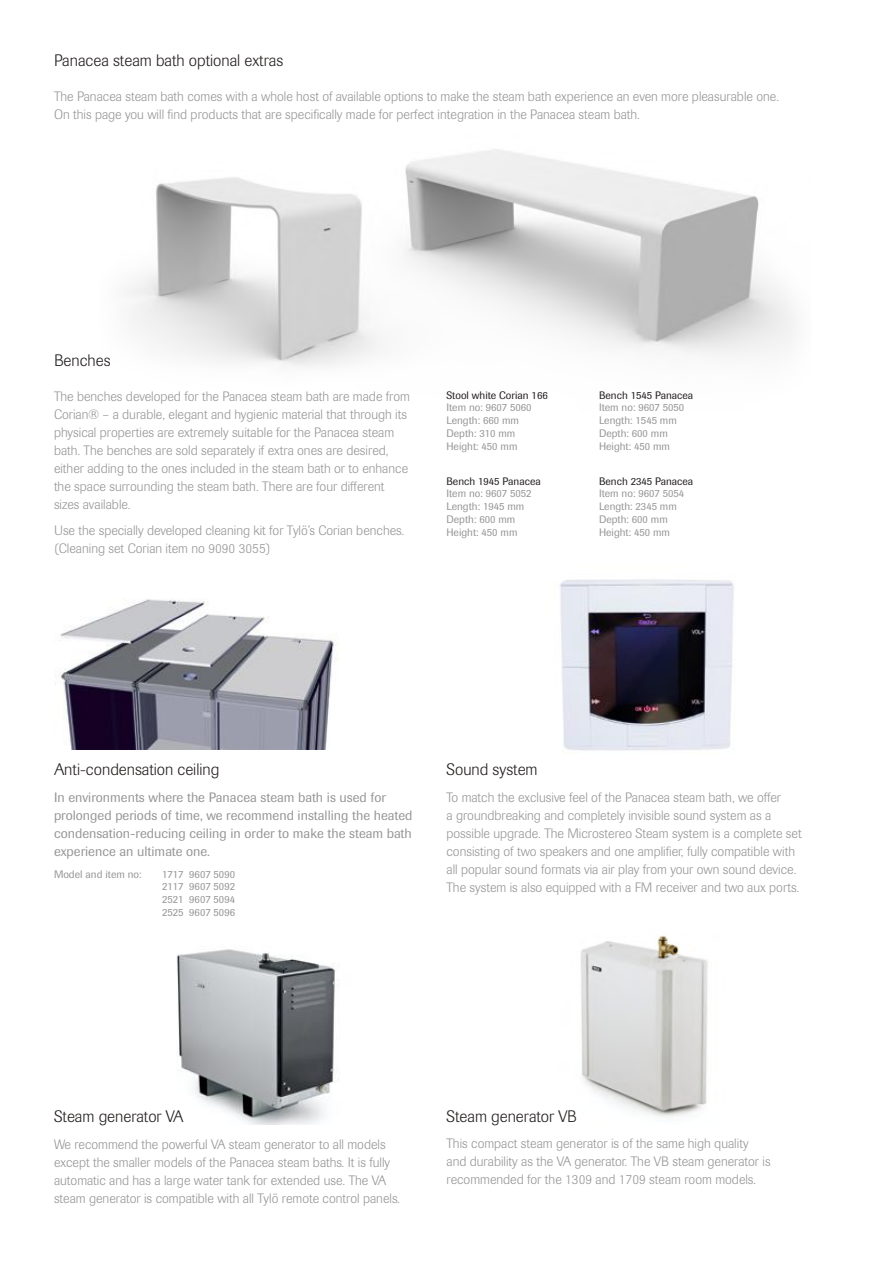
<style>
.page{position:relative;width:893px;height:1263px;background:#fff}
.page>*{position:absolute;margin:0;border:0;box-sizing:border-box;transform-origin:0 0}
.t1{font:300 16.5px "Imago Pro";color:#241f1f}
.t2{font:300 13.5px/18px "Imago Pro";color:#969698}
.t3{font:13.5px/18px "Imago Pro";color:#969698}
.t4{font:10.65px/12.9px "Imago Pro";color:#969698}
.t5{font:10.65px "Imago Pro";color:#241f1f}
</style>
<div class="page">
<img style="left:127px;top:149px;width:668px;height:218px">
<img style="left:176px;top:949px;width:163px;height:175px">
<img style="left:581px;top:935px;width:127px;height:182px">
<img style="left:560px;top:579px;width:174px;height:172px">
<img style="left:55px;top:599px;width:281px;height:150px">
<p class="t1" style="left:54px;top:50px;width:231px">Panacea steam bath optional extras</p>
<p class="t2" style="left:54px;top:88px;width:727px">The Panacea steam bath comes with a whole host of available options to make the steam bath experience an even more pleasurable one.<br>On this page you will find products that are specifically made for perfect integration in the Panacea steam bath.</p>
<p class="t1" style="left:54px;top:349px;width:58px">Benches</p>
<p class="t2" style="left:54px;top:387px;width:358px">The benches developed for the Panacea steam bath are made from Corian® – a durable, elegant and hygienic material that through its physical properties are extremely suitable for the Panacea steam bath. The benches are sold separately if extra ones are desired, either adding to the ones included in the steam bath or to enhance the space surrounding the steam bath. There are four different sizes available.</p>
<p class="t2" style="left:54px;top:521px;width:352px">Use the specially developed cleaning kit for Tylö’s Corian benches. (Cleaning set Corian item no 9090 3055)</p>
<p class="t5" style="left:446px;top:388px;width:103px">Stool white Corian 166</p>
<p class="t4" style="left:446px;top:401px;width:87px">Item no: 9607 5060<br>Length: 660 mm<br>Depth: 310 mm<br>Height: 450 mm</p>
<p class="t5" style="left:446px;top:474px;width:96px">Bench 1945 Panacea</p>
<p class="t4" style="left:446px;top:487px;width:87px">Item no: 9607 5052<br>Length: 1945 mm<br>Depth: 600 mm<br>Height: 450 mm</p>
<p class="t5" style="left:599px;top:388px;width:96px">Bench 1545 Panacea</p>
<p class="t4" style="left:599px;top:401px;width:87px">Item no: 9607 5050<br>Length: 1545 mm<br>Depth: 600 mm<br>Height: 450 mm</p>
<p class="t5" style="left:599px;top:474px;width:96px">Bench 2345 Panacea</p>
<p class="t4" style="left:599px;top:487px;width:87px">Item no: 9607 5054<br>Length: 2345 mm<br>Depth: 600 mm<br>Height: 450 mm</p>
<p class="t1" style="left:54px;top:759px;width:167px">Anti-condensation ceiling</p>
<p class="t3" style="left:54px;top:788px;width:360px">In environments where the Panacea steam bath is used for prolonged periods of time, we recommend installing the heated condensation-reducing ceiling in order to make the steam bath experience an ultimate one.</p>
<p class="t4" style="left:54px;top:867px;width:89px">Model and item no:</p>
<p class="t4" style="left:162px;top:867px;width:75px;text-align:justify">1717 9607 5090<br>2117 9607 5092<br>2521 9607 5094<br>2525 9607 5096</p>
<p class="t1" style="left:446px;top:759px;width:93px">Sound system</p>
<p class="t2" style="left:446px;top:788px;width:357px">To match the exclusive feel of the Panacea steam bath, we offer<br>a groundbreaking and completely invisible sound system as a possible upgrade. The Microstereo Steam system is a complete set consisting of two speakers and one amplifier, fully compatible with all popular sound formats via air play from your own sound device.<br>The system is also equipped with a FM receiver and two aux ports.</p>
<p class="t1" style="left:54px;top:1106px;width:131px">Steam generator VA</p>
<p class="t2" style="left:54px;top:1135px;width:348px">We recommend the powerful VA steam generator to all models except the smaller models of the Panacea steam baths. It is fully automatic and has a large water tank for extended use. The VA steam generator is compatible with all Tylö remote control panels.</p>
<p class="t1" style="left:446px;top:1105px;width:132px">Steam generator VB</p>
<p class="t2" style="left:446px;top:1134px;width:326px">This compact steam generator is of the same high quality and durability as the VA generator. The VB steam generator is recommended for the 1309 and 1709 steam room models.</p>
</div>
